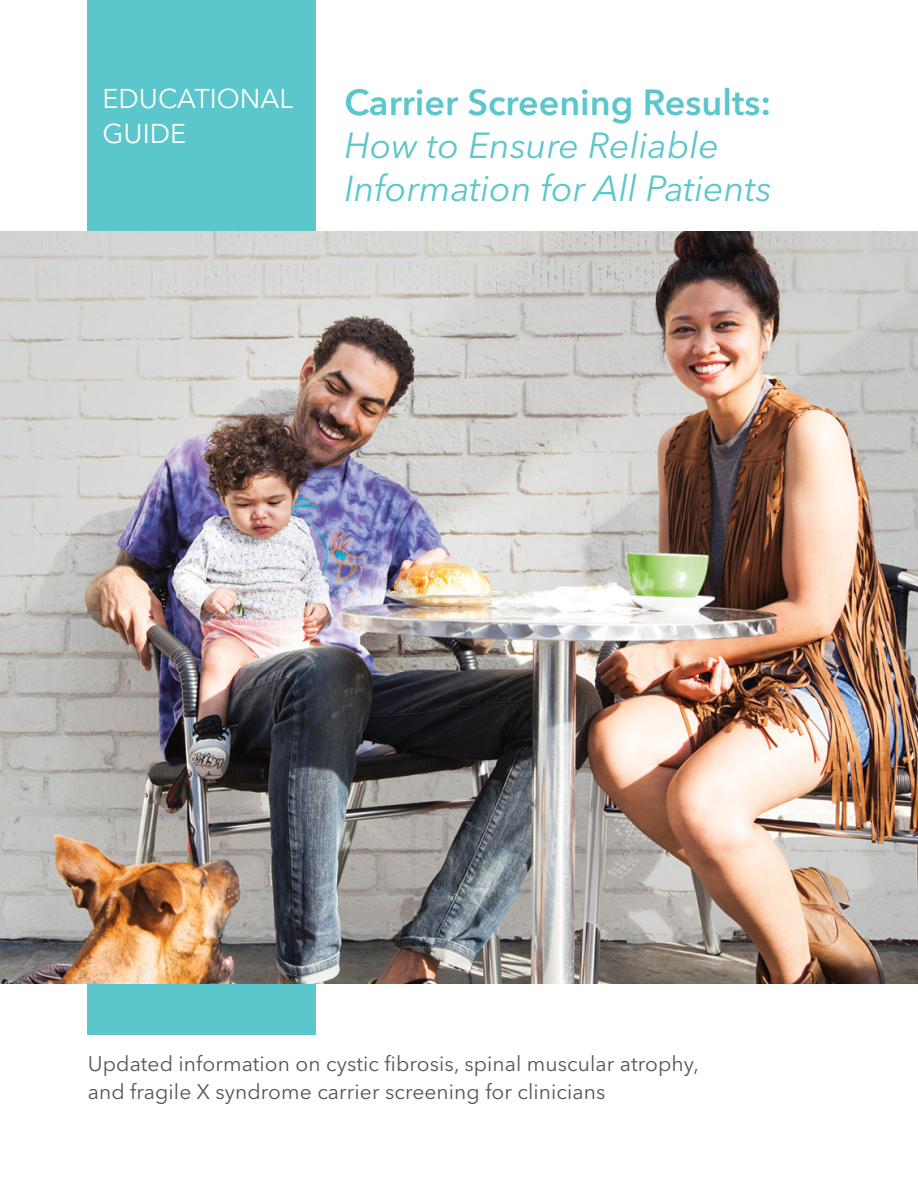
<style>
.page{position:relative;width:918px;height:1188px;background:#fff}
.page>*{position:absolute;margin:0;border:0;box-sizing:border-box;transform-origin:0 0}
.Body{font:italic 36px/43.2px "Avenir Next LT Pro";color:#5bc6cc}
.Body-2{font:27px/34.5px "Avenir Next LT Pro";color:#fff}
.t1{font:21px/28.5px "Avenir Next LT Pro";letter-spacing:.005em;color:#54565b}
.s1{font-weight:600;font-style:normal}
</style>
<div class="page">
<div style="left:88px;top:0;width:228px;height:1035px;background:#5bc6cc"></div>
<img style="left:0;top:231px;width:918px;height:752px">
<p class="Body-2" style="left:103px;top:82px;width:192px">EDUCATIONAL<br>GUIDE</p>
<p class="Body" style="left:345px;top:81px;width:429px"><span class="s1">Carrier Screening Results:<br></span>How to Ensure Reliable<br>Information for All Patients</p>
<p class="t1" style="left:88px;top:1049px;width:613px">Updated information on cystic fibrosis, spinal muscular atrophy, and fragile X syndrome carrier screening for clinicians</p>
</div>
